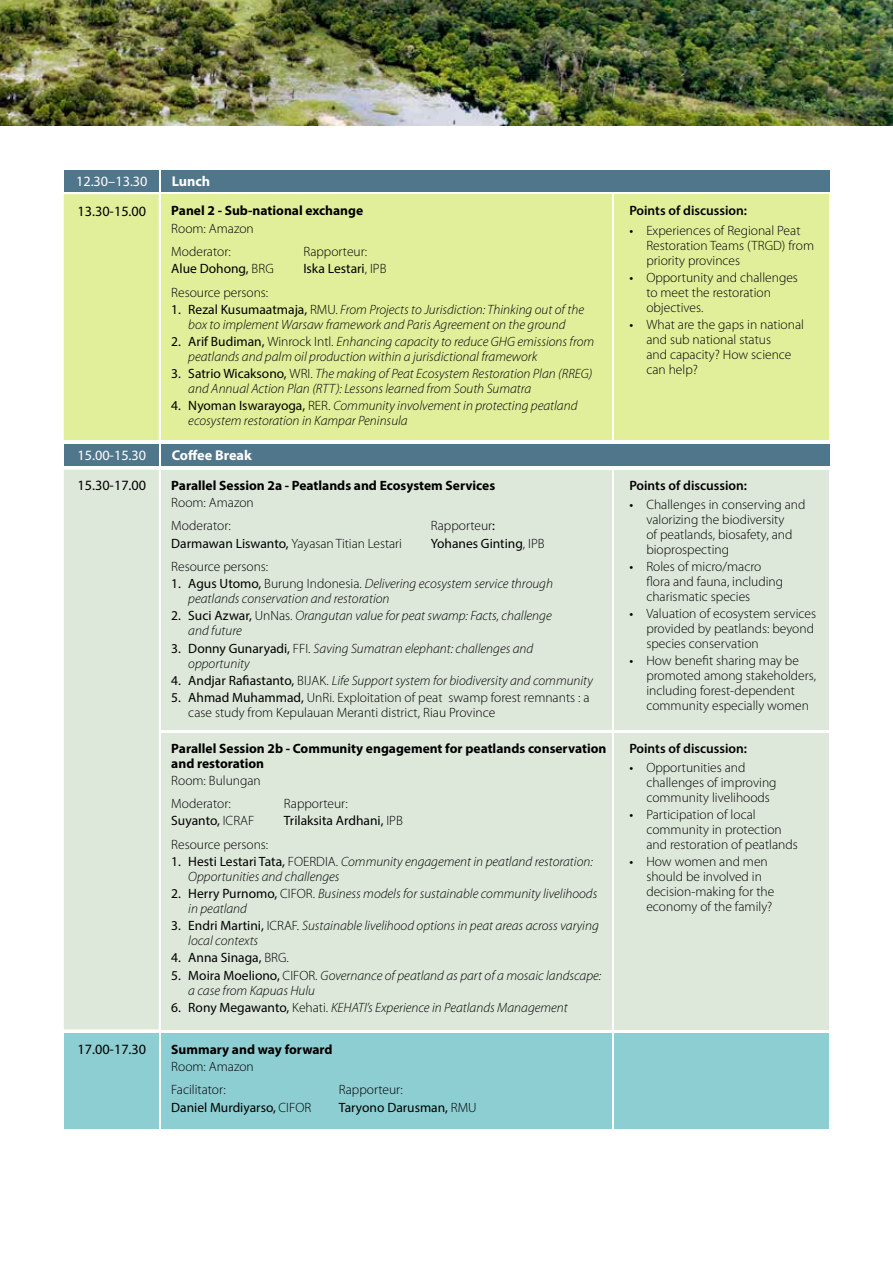
<style>
.page{position:relative;width:893px;height:1263px;background:#fff}
.page>*{position:absolute;margin:0;border:0;box-sizing:border-box;transform-origin:0 0}
.t1{font:14.25px "Myriad Pro";color:#000}
.t2{font:14.25px "Myriad Pro";color:#fff}
.t3{font:700 14.25px "Myriad Pro";color:#fff}
.t4{font:italic 300 13.5px/15px "Myriad Pro";color:#000}
.t5{font:300 13.5px/15px "Myriad Pro";color:#000}
.t6{font:700 13.5px/15px "Myriad Pro";color:#000}
.t7{font:13.5px/17.1px "Myriad Pro";color:#000}
.t8{font:600 13.5px "Myriad Pro";color:#000}
.s1{font-weight:400}
.s2{font-weight:300}
.s3{font-weight:400;font-style:normal}
.s4{font-style:normal}
</style>
<div class="page">
<img style="left:0;top:0;width:893px;height:125px">
<div style="left:64px;top:470px;width:95px;height:559px;background:#dee8da"></div>
<div style="left:64px;top:444px;width:95px;height:22px;background:#50768c"></div>
<div style="left:161px;top:444px;width:668px;height:22px;background:#50768c"></div>
<div style="left:64px;top:170px;width:95px;height:21px;background:#50768c"></div>
<div style="left:161px;top:170px;width:668px;height:21px;background:#50768c"></div>
<div style="left:161px;top:1033px;width:451px;height:96px;background:#8dced2"></div>
<div style="left:614px;top:1033px;width:215px;height:96px;background:#8dced2"></div>
<div style="left:64px;top:1033px;width:95px;height:96px;background:#8dced2"></div>
<div style="left:614px;top:194px;width:215px;height:246px;background:#e1ef9b"></div>
<div style="left:161px;top:194px;width:451px;height:246px;background:#e1ef9b"></div>
<div style="left:64px;top:194px;width:95px;height:246px;background:#e1ef9b"></div>
<div style="left:614px;top:470px;width:215px;height:259px;background:#dee8da"></div>
<div style="left:161px;top:470px;width:451px;height:259px;background:#dee8da"></div>
<div style="left:614px;top:733px;width:215px;height:296px;background:#dee8da"></div>
<div style="left:161px;top:733px;width:451px;height:296px;background:#dee8da"></div>
<p class="t2" style="left:76px;top:173px;width:73px">12.30–13.30</p>
<p class="t3" style="left:172px;top:172px;width:40px">Lunch</p>
<p class="t1" style="left:77px;top:202px;width:70px">13.30-15.00</p>
<p class="t8" style="left:629px;top:202px;width:119px">Points of discussion:</p>
<p class="t5" style="left:646px;top:223px;width:169px;text-indent:-17px"><span class="s1">•</span> Experiences of Regional Peat<br>Restoration Teams (TRGD) from priority provinces</p>
<p class="t5" style="left:646px;top:270px;width:153px;text-indent:-17px"><span class="s1">•</span> Opportunity and challenges to meet the restoration objectives.</p>
<p class="t5" style="left:646px;top:317px;width:159px;text-indent:-17px"><span class="s1">•</span> What are the gaps in national and sub national status<br>and capacity? How science can help?</p>
<p class="t6" style="left:171px;top:203px;width:193px">Panel 2 - Sub-national exchange</p>
<p class="t5" style="left:171px;top:216px;width:84px;line-height:23.5px">Room: Amazon<br>Moderator:</p>
<p class="t7" style="left:171px;top:260px;width:104px">Alue Dohong, <span class="s2">BRG</span></p>
<p class="t5" style="left:303px;top:243px;width:85px;line-height:17.1px">Rapporteur:<br><span class="s1">Iska Lestari</span>, IPB</p>
<p class="t5" style="left:171px;top:285px;width:98px">Resource persons:</p>
<p class="t4" style="left:171px;top:302px;width:414px;text-align:center"><span class="s3">1. Rezal Kusumaatmaja,</span> <span class="s4">RMU.</span> From Projects to Jurisdiction: Thinking out of the box to implement Warsaw framework and Paris Agreement on the ground</p>
<p class="t4" style="left:188px;top:334px;width:407px;text-indent:-17px"><span class="s3">2. Arif Budiman,</span> <span class="s4">Winrock Intl.</span> Enhancing capacity to reduce GHG emissions from peatlands and palm oil production within a jurisdictional framework</p>
<p class="t4" style="left:188px;top:366px;width:406px;text-indent:-17px"><span class="s3">3. Satrio Wicaksono,</span> <span class="s4">WRI.</span> The making of Peat Ecosystem Restoration Plan (RREG) and Annual Action Plan (RTT): Lessons learned from South Sumatra</p>
<p class="t4" style="left:188px;top:399px;width:391px;text-indent:-17px"><span class="s3">4. Nyoman Iswarayoga,</span> <span class="s4">RER.</span> Community involvement in protecting peatland ecosystem restoration in Kampar Peninsula</p>
<p class="t2" style="left:77px;top:447px;width:70px">15.00-15.30</p>
<p class="t3" style="left:172px;top:446px;width:82px">Coffee Break</p>
<p class="t1" style="left:77px;top:477px;width:70px">15.30-17.00</p>
<p class="t8" style="left:629px;top:477px;width:119px">Points of discussion:</p>
<p class="t5" style="left:646px;top:497px;width:161px;text-indent:-17px"><span class="s1">•</span> Challenges in conserving and valorizing the biodiversity<br>of peatlands, biosafety, and bioprospecting</p>
<p class="t5" style="left:646px;top:559px;width:138px;text-indent:-17px"><span class="s1">•</span> Roles of micro/macro flora and fauna, including charismatic species</p>
<p class="t5" style="left:646px;top:607px;width:171px;text-indent:-17px"><span class="s1">•</span> Valuation of ecosystem services provided by peatlands: beyond species conservation</p>
<p class="t5" style="left:646px;top:654px;width:171px;text-indent:-17px"><span class="s1">•</span> How benefit sharing may be promoted among stakeholders, including forest-dependent community especially women</p>
<p class="t6" style="left:171px;top:477px;width:325px">Parallel Session 2a - Peatlands and Ecosystem Services</p>
<p class="t5" style="left:171px;top:491px;width:84px;line-height:23.5px">Room: Amazon<br>Moderator:</p>
<p class="t5" style="left:171px;top:536px;width:232px"><span class="s1">Darmawan Liswanto,</span> Yayasan Titian Lestari</p>
<p class="t7" style="left:431px;top:517px;width:115px"><span class="s2">Rapporteur</span>:<br>Yohanes Ginting<span class="s2">, IPB</span></p>
<p class="t5" style="left:171px;top:559px;width:98px">Resource persons:</p>
<p class="t4" style="left:188px;top:577px;width:366px;text-indent:-17px"><span class="s3">1. Agus Utomo,</span> <span class="s4">Burung Indonesia.</span> Delivering ecosystem service through peatlands conservation and restoration</p>
<p class="t4" style="left:188px;top:609px;width:365px;text-indent:-17px"><span class="s3">2. Suci Azwar,</span> <span class="s4">UnNas.</span> Orangutan value for peat swamp: Facts, challenge and future</p>
<p class="t4" style="left:188px;top:641px;width:347px;text-indent:-17px"><span class="s3">3. Donny Gunaryadi,</span> <span class="s4">FFI.</span> Saving Sumatran elephant: challenges and opportunity</p>
<p class="t4" style="left:171px;top:673px;width:423px"><span class="s3">4. Andjar Rafiastanto,</span> <span class="s4">BIJAK.</span> Life Support system for biodiversity and community</p>
<p class="t5" style="left:188px;top:690px;width:403px;text-indent:-17px"><span class="s1">5. Ahmad Muhammad,</span> UnRi. Exploitation of peat swamp forest remnants : a case study from Kepulauan Meranti district, Riau Province</p>
<p class="t1" style="left:77px;top:1041px;width:70px">17.00-17.30</p>
<p class="t6" style="left:171px;top:740px;width:437px">Parallel Session 2b - Community engagement for peatlands conservation and restoration</p>
<p class="t5" style="left:171px;top:769px;width:91px;line-height:23.5px">Room: Bulungan<br>Moderator:</p>
<p class="t7" style="left:171px;top:812px;width:84px">Suyanto, <span class="s2">ICRAF</span></p>
<p class="t7" style="left:284px;top:795px;width:120px"><span class="s2">Rapporteur:<br></span>Trilaksita Ardhani, <span class="s2">IPB</span></p>
<p class="t5" style="left:171px;top:837px;width:98px">Resource persons:</p>
<p class="t4" style="left:188px;top:854px;width:406px;text-indent:-17px"><span class="s3">1. Hesti Lestari Tata,</span> <span class="s4">FOERDIA.</span> Community engagement in peatland restoration:<br>Opportunities and challenges</p>
<p class="t4" style="left:188px;top:886px;width:411px;text-indent:-17px"><span class="s3">2. Herry Purnomo,</span> <span class="s4">CIFOR.</span> Business models for sustainable community livelihoods in peatland</p>
<p class="t4" style="left:188px;top:919px;width:412px;text-indent:-17px"><span class="s3">3. Endri Martini,</span> <span class="s4">ICRAF.</span> Sustainable livelihood options in peat areas across varying local contexts</p>
<p class="t7" style="left:171px;top:949px;width:119px">4. Anna Sinaga, <span class="s2">BRG.</span></p>
<p class="t4" style="left:188px;top:968px;width:414px;text-indent:-17px"><span class="s3">5. Moira Moeliono,</span> <span class="s4">CIFOR.</span> Governance of peatland as part of a mosaic landscape: a case from Kapuas Hulu</p>
<p class="t4" style="left:171px;top:1000px;width:398px"><span class="s3">6. Rony Megawanto,</span> <span class="s4">Kehati.</span> KEHATI’s Experience in Peatlands Management</p>
<p class="t6" style="left:171px;top:1041px;width:163px">Summary and way forward</p>
<p class="t5" style="left:171px;top:1055px;width:84px;line-height:23.5px">Room: Amazon<br>Facilitator:</p>
<p class="t7" style="left:171px;top:1098px;width:141px">Daniel Murdiyarso, <span class="s2">CIFOR</span></p>
<p class="t7" style="left:339px;top:1081px;width:139px"><span class="s2">Rapporteur:<br></span>Taryono Darusman, <span class="s2">RMU</span></p>
<p class="t8" style="left:629px;top:739px;width:119px">Points of discussion:</p>
<p class="t5" style="left:646px;top:760px;width:132px;text-indent:-17px"><span class="s1">•</span> Opportunities and challenges of improving community livelihoods</p>
<p class="t5" style="left:646px;top:807px;width:153px;text-indent:-17px"><span class="s1">•</span> Participation of local community in protection and restoration of peatlands</p>
<p class="t5" style="left:646px;top:854px;width:129px;text-indent:-17px"><span class="s1">•</span> How women and men should be involved in decision-making for the economy of the family?</p>
</div>
